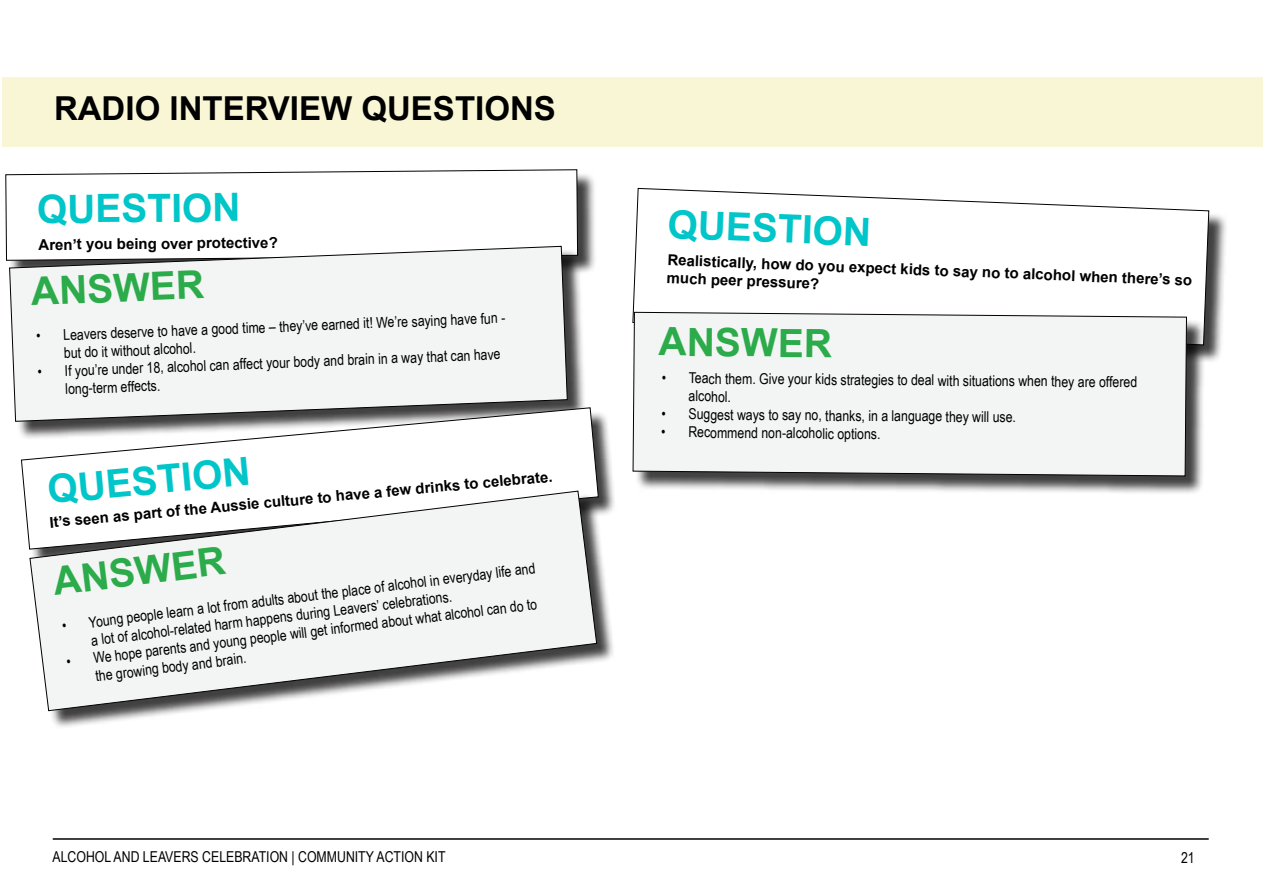
<style>
.page{position:relative;width:1263px;height:893px;background:#fff}
.page>*{position:absolute;margin:0;border:0;box-sizing:border-box;transform-origin:0 0}
.t1{font:700 39px "Arial";color:#00c5c9}
.t2{font:700 39px "Arial";color:#2bab4a}
.t3{font:700 33px "Arial";color:#000}
.t4{font:15px/18.8px "Arial Narrow";color:#000}
.t5{font:700 15px/17.2px "Arial";color:#000}
</style>
<div class="page">
<hr style="left:53px;top:838px;width:1155px;height:2px;background:#000">
<div style="left:2px;top:77px;width:1261px;height:70px;background:#f9f6d6"></div>
<div style="left:8px;top:172px;width:588px;height:107px;background:#000;opacity:.75"></div>
<svg style="left:5px;top:169px;width:573px;height:92px"></svg>
<div style="left:12px;top:249px;width:574px;height:192px;background:#000;opacity:.75"></div>
<svg style="left:9px;top:246px;width:559px;height:176px"></svg>
<svg style="left:21px;top:407px;width:578px;height:142px"></svg>
<div style="left:32px;top:493px;width:584px;height:236px;background:#000;opacity:.75"></div>
<svg style="left:30px;top:491px;width:567px;height:220px"></svg>
<div style="left:635px;top:191px;width:593px;height:172px;background:#000;opacity:.75"></div>
<svg style="left:632px;top:188px;width:577px;height:157px"></svg>
<div style="left:635px;top:315px;width:570px;height:180px;background:#000;opacity:.75"></div>
<div style="left:633px;top:312px;width:554px;height:164px;background:#f3f4f4"></div>
<h2 class="t3" style="left:54px;top:87px;width:503px">RADIO INTERVIEW QUESTIONS</h2>
<h1 class="t1" style="left:36px;top:184px;width:205px;rotate:-1deg">QUESTION</h1>
<p class="t5" style="left:38px;top:237px;width:241px;rotate:-1deg">Aren’t you being over protective?</p>
<h1 class="t2" style="left:30px;top:265px;width:175px;rotate:-2deg">ANSWER</h1>
<p class="t4" style="left:63px;top:324px;width:444px;text-indent:-27px;rotate:-2deg">• Leavers deserve to have a good time – they’ve earned it! We’re saying have fun - but do it without alcohol.</p>
<p class="t4" style="left:64px;top:360px;width:437px;text-indent:-27px;rotate:-2deg">• If you’re under 18, alcohol can affect your body and brain in a way that can have long-term effects.</p>
<h1 class="t1" style="left:45px;top:463px;width:205px;rotate:-5deg">QUESTION</h1>
<p class="t5" style="left:49px;top:513px;width:506px;rotate:-5deg">It’s seen as part of the Aussie culture to have a few drinks to celebrate.</p>
<h1 class="t2" style="left:50px;top:556px;width:175px;rotate:-7deg">ANSWER</h1>
<p class="t4" style="left:88px;top:613px;width:451px;line-height:18px;text-indent:-27px;rotate:-7deg">• Young people learn a lot from adults about the place of alcohol in everyday life and a lot of alcohol-related harm happens during Leavers’ celebrations.</p>
<p class="t4" style="left:92px;top:649px;width:448px;line-height:18px;text-indent:-27px;rotate:-7deg">• We hope parents and young people will get informed about what alcohol can do to the growing body and brain.</p>
<h1 class="t1" style="left:668px;top:199px;width:205px;rotate:2deg">QUESTION</h1>
<p class="t5" style="left:668px;top:253px;width:527px;rotate:2deg">Realistically, how do you expect kids to say no to alcohol when there’s so much peer pressure?</p>
<h1 class="t2" style="left:659px;top:315px;width:175px;rotate:1deg">ANSWER</h1>
<p class="t4" style="left:689px;top:366px;width:450px;line-height:19.8px;text-indent:-27px;rotate:1deg">• Teach them. Give your kids strategies to deal with situations when they are offered alcohol.</p>
<p class="t4" style="left:662px;top:402px;width:356px;rotate:1deg">• Suggest ways to say no, thanks, in a language they will use.</p>
<p class="t4" style="left:662px;top:421px;width:221px;rotate:1deg">• Recommend non-alcoholic options.</p>
<p class="t4" style="left:52px;top:847px;width:395px">ALCOHOL AND LEAVERS CELEBRATION | COMMUNITY ACTION KIT</p>
<p class="t4" style="left:1181px;top:848px;width:15px">21</p>
</div>
